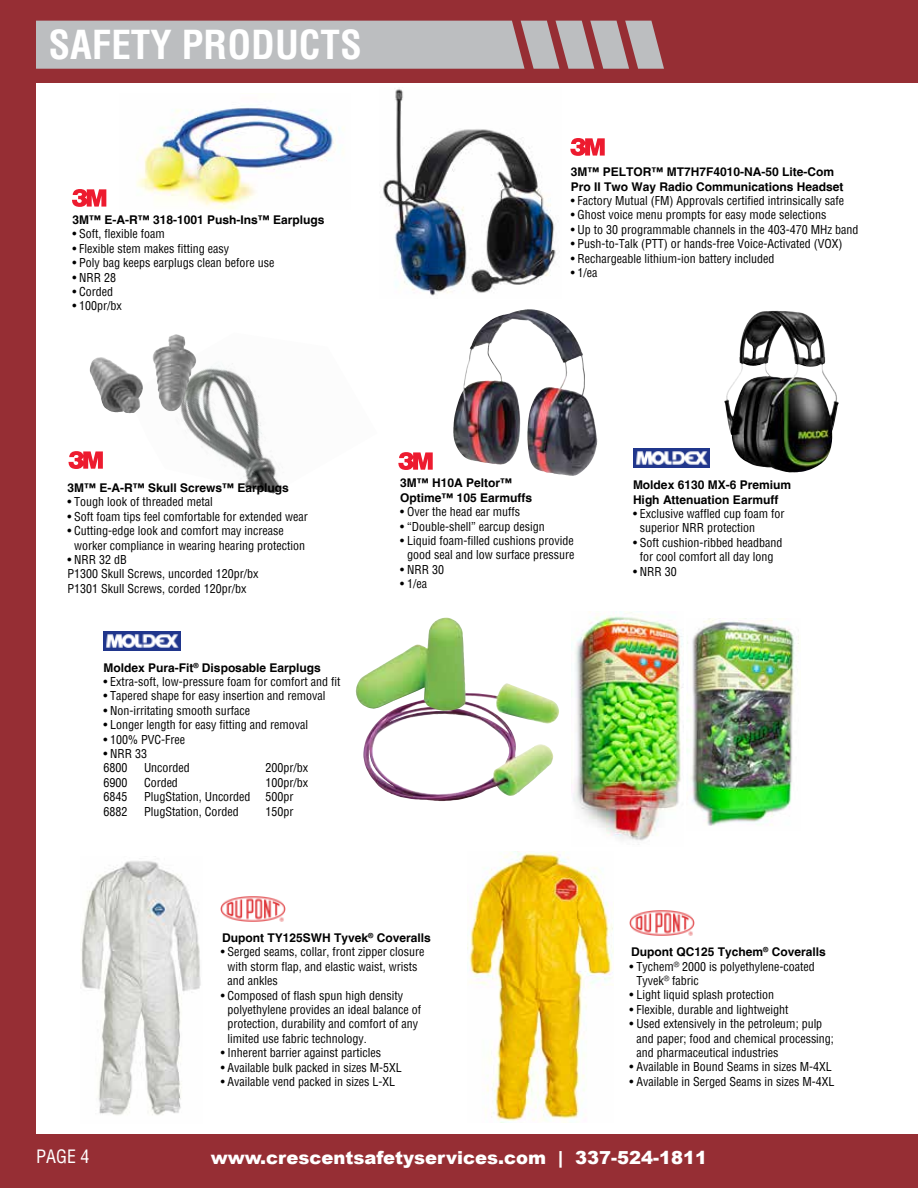
<style>
.page{position:relative;width:918px;height:1188px;background:#962e34}
.page>*{position:absolute;margin:0;border:0;box-sizing:border-box;transform-origin:0 0}
.t1{font:700 condensed 39px "Helvetica";color:#fff}
.t2{font:900 18px "Arial";color:#fff}
.t3{font:condensed 18px "Helvetica";color:#fff}
.t4{font:condensed 12px/14.4px "Helvetica";color:#000}
.t5{font:700 12px/15px "Helvetica";color:#000}
</style>
<div class="page">
<svg style="left:36px;top:21px;width:628px;height:48px;background:#b9b3b5"></svg>
<div style="left:36px;top:83px;width:882px;height:1050px;background:#fff"></div>
<img style="left:129px;top:363px;width:153px;height:130px">
<img style="left:89px;top:334px;width:108px;height:79px">
<svg style="left:69px;top:451px;width:34px;height:18px"></svg>
<img style="left:466px;top:309px;width:61px;height:60px">
<svg style="left:398px;top:452px;width:35px;height:18px"></svg>
<img style="left:383px;top:89px;width:173px;height:207px">
<svg style="left:570px;top:138px;width:35px;height:18px"></svg>
<img style="left:633px;top:449px;width:77px;height:19px">
<img style="left:724px;top:311px;width:115px;height:161px">
<img style="left:104px;top:632px;width:76px;height:19px">
<img style="left:363px;top:683px;width:196px;height:118px">
<img style="left:355px;top:618px;width:111px;height:93px">
<img style="left:572px;top:611px;width:112px;height:234px">
<img style="left:686px;top:618px;width:113px;height:208px">
<img style="left:136px;top:107px;width:208px;height:102px">
<svg style="left:72px;top:189px;width:34px;height:18px"></svg>
<img style="left:221px;top:896px;width:64px;height:26px">
<img style="left:81px;top:861px;width:120px;height:254px">
<img style="left:630px;top:910px;width:64px;height:26px">
<img style="left:467px;top:852px;width:146px;height:270px">
<h1 class="t1" style="left:49px;top:19px;width:315px">SAFETY PRODUCTS</h1>
<p class="t5" style="left:72px;top:213px;width:254px">3M™ E-A-R™ 318-1001 Push-Ins™ Earplugs</p>
<p class="t4" style="left:72px;top:227px;width:94px">• Soft, flexible foam</p>
<p class="t4" style="left:72px;top:241px;width:158px">• Flexible stem makes fitting easy</p>
<p class="t4" style="left:72px;top:255px;width:203px">• Poly bag keeps earplugs clean before use</p>
<p class="t4" style="left:72px;top:270px;width:45px">• NRR 28</p>
<p class="t4" style="left:72px;top:284px;width:42px">• Corded</p>
<p class="t4" style="left:72px;top:299px;width:51px">• 100pr/bx</p>
<p class="t5" style="left:571px;top:165px;width:274px">3M™ PELTOR™ MT7H7F4010-NA-50 Lite-Com<br>Pro II Two Way Radio Communications Headset</p>
<p class="t4" style="left:571px;top:193px;width:275px">• Factory Mutual (FM) Approvals certified intrinsically safe</p>
<p class="t4" style="left:571px;top:208px;width:257px">• Ghost voice menu prompts for easy mode selections</p>
<p class="t4" style="left:571px;top:222px;width:289px">• Up to 30 programmable channels in the 403-470 MHz band</p>
<p class="t4" style="left:571px;top:237px;width:273px">• Push-to-Talk (PTT) or hands-free Voice-Activated (VOX)</p>
<p class="t4" style="left:571px;top:251px;width:205px">• Rechargeable lithium-ion battery included</p>
<p class="t4" style="left:571px;top:265px;width:28px">• 1/ea</p>
<p class="t5" style="left:68px;top:481px;width:223px">3M™ E-A-R™ Skull Screws™ Earplugs</p>
<p class="t4" style="left:68px;top:495px;width:147px">• Tough look of threaded metal</p>
<p class="t4" style="left:68px;top:509px;width:242px">• Soft foam tips feel comfortable for extended wear</p>
<p class="t4" style="left:74px;top:524px;width:232px;text-indent:-7px">• Cutting-edge look and comfort may increase worker compliance in wearing hearing protection</p>
<p class="t4" style="left:68px;top:552px;width:192px">• NRR 32 dB<br>P1300 Skull Screws, uncorded 120pr/bx<br>P1301 Skull Screws, corded 120pr/bx</p>
<p class="t5" style="left:104px;top:660px;width:219px">Moldex Pura-Fit<sup>®</sup> Disposable Earplugs</p>
<p class="t4" style="left:104px;top:674px;width:239px">• Extra-soft, low-pressure foam for comfort and fit</p>
<p class="t4" style="left:104px;top:689px;width:223px">• Tapered shape for easy insertion and removal</p>
<p class="t4" style="left:104px;top:703px;width:148px">• Non-irritating smooth surface</p>
<p class="t4" style="left:104px;top:717px;width:206px">• Longer length for easy fitting and removal</p>
<p class="t4" style="left:104px;top:732px;width:83px">• 100% PVC-Free</p>
<p class="t4" style="left:104px;top:746px;width:45px">• NRR 33<br>6800</p>
<p class="t4" style="left:144px;top:761px;width:47px">Uncorded</p>
<p class="t4" style="left:266px;top:761px;width:44px">200pr/bx</p>
<p class="t4" style="left:104px;top:775px;width:25px">6900</p>
<p class="t4" style="left:144px;top:775px;width:35px">Corded</p>
<p class="t4" style="left:266px;top:775px;width:44px">100pr/bx</p>
<p class="t4" style="left:104px;top:789px;width:25px">6845</p>
<p class="t4" style="left:144px;top:789px;width:151px">PlugStation, Uncorded 500pr</p>
<p class="t4" style="left:104px;top:804px;width:25px">6882</p>
<p class="t4" style="left:144px;top:804px;width:96px">PlugStation, Corded</p>
<p class="t4" style="left:266px;top:804px;width:29px">150pr</p>
<p class="t5" style="left:400px;top:476px;width:134px">3M™ H10A Peltor™<br>Optime™ 105 Earmuffs</p>
<p class="t4" style="left:400px;top:504px;width:122px">• Over the head ear muffs</p>
<p class="t4" style="left:400px;top:519px;width:146px">• “Double-shell” earcup design</p>
<p class="t4" style="left:400px;top:533px;width:176px;text-align:center">• Liquid foam-filled cushions provide good seal and low surface pressure</p>
<p class="t4" style="left:400px;top:562px;width:45px">• NRR 30</p>
<p class="t4" style="left:400px;top:576px;width:28px">• 1/ea</p>
<p class="t5" style="left:633px;top:477px;width:160px">Moldex 6130 MX-6 Premium<br>High Attenuation Earmuff</p>
<p class="t4" style="left:640px;top:506px;width:146px;text-indent:-7px">• Exclusive waffled cup foam for superior NRR protection</p>
<p class="t4" style="left:633px;top:535px;width:151px;text-align:center">• Soft cushion-ribbed headband for cool comfort all day long</p>
<p class="t4" style="left:633px;top:564px;width:45px">• NRR 30</p>
<p class="t5" style="left:222px;top:931px;width:210px">Dupont TY125SWH Tyvek<sup>®</sup> Coveralls</p>
<p class="t4" style="left:227px;top:945px;width:198px;text-indent:-7px">• Serged seams, collar, front zipper closure with storm flap, and elastic waist, wrists and ankles</p>
<p class="t4" style="left:227px;top:988px;width:195px;text-indent:-7px">• Composed of flash spun high density polyethylene provides an ideal balance of protection, durability and comfort of any limited use fabric technology.</p>
<p class="t4" style="left:221px;top:1045px;width:162px">• Inherent barrier against particles</p>
<p class="t4" style="left:221px;top:1060px;width:183px">• Available bulk packed in sizes M-5XL</p>
<p class="t4" style="left:221px;top:1074px;width:176px">• Available vend packed in sizes L-XL</p>
<p class="t5" style="left:631px;top:945px;width:196px">Dupont QC125 Tychem<sup>®</sup> Coveralls</p>
<p class="t4" style="left:636px;top:959px;width:180px;text-indent:-7px">• Tychem<sup>®</sup> 2000 is polyethylene-coated<br>Tyvek<sup>®</sup> fabric</p>
<p class="t4" style="left:630px;top:988px;width:146px">• Light liquid splash protection</p>
<p class="t4" style="left:630px;top:1002px;width:160px">• Flexible, durable and lightweight</p>
<p class="t4" style="left:636px;top:1017px;width:199px;text-indent:-7px">• Used extensively in the petroleum; pulp and paper; food and chemical processing; and pharmaceutical industries</p>
<p class="t4" style="left:630px;top:1060px;width:204px">• Available in Bound Seams in sizes M-4XL</p>
<p class="t4" style="left:630px;top:1074px;width:206px">• Available in Serged Seams in sizes M-4XL</p>
<h2 class="t3" style="left:36px;top:1145px;width:55px">PAGE 4</h2>
<h2 class="t2" style="left:211px;top:1145px;width:498px">www.crescentsafetyservices.com | 337-524-1811</h2>
</div>
